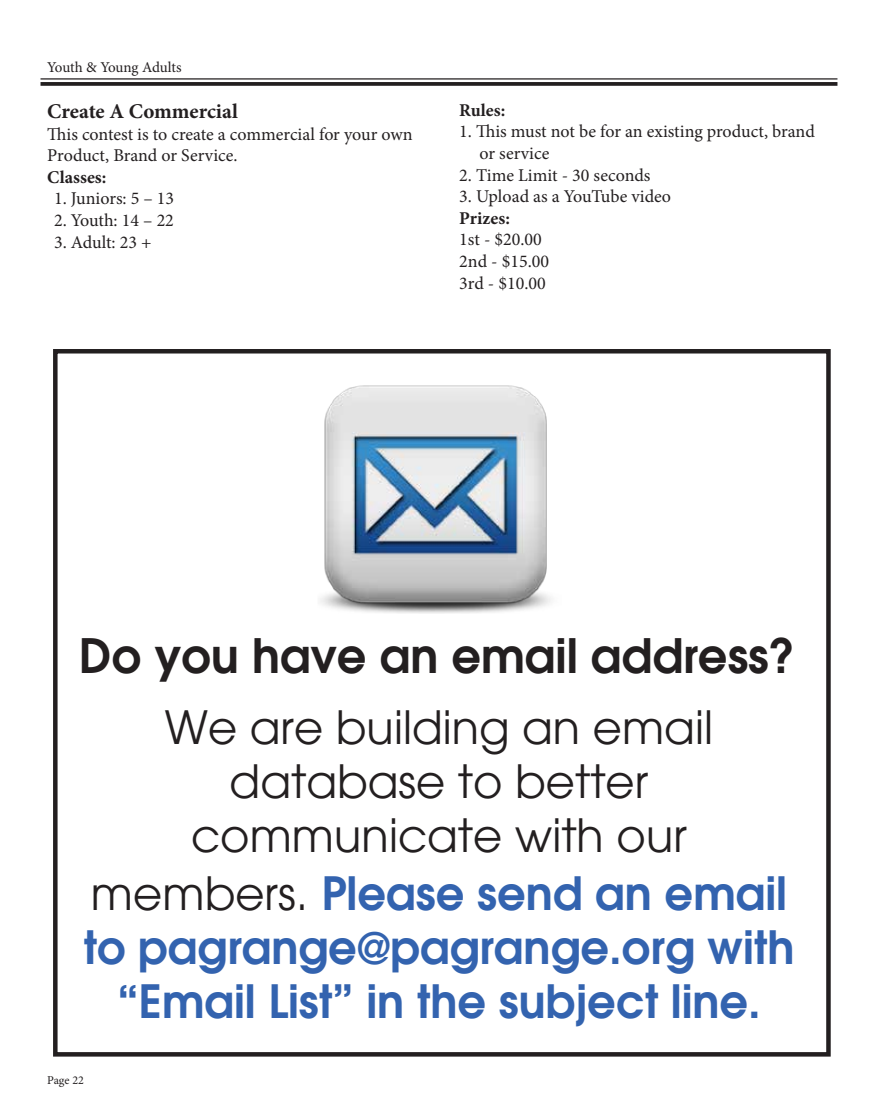
<style>
.page{position:relative;width:878px;height:1107px;background:#fff}
.page>*{position:absolute;margin:0;border:0;box-sizing:border-box;transform-origin:0 0}
.t1{font:600 46.5px "Avant Garde";color:#231f20}
.t2{font:600 45px/54.8px "Avant Garde";color:#3363af;text-align:center}
.t3{font:700 21px "Minion Pro";color:#231f20}
.t4{font:18px/21.6px "Minion Pro";color:#231f20}
.t5{font:700 18px "Minion Pro";color:#231f20}
.t6{font:15px "Minion Pro";letter-spacing:-.01em;color:#231f20}
.t7{font:12px "Minion Pro";letter-spacing:-.005em;color:#231f20}
.s1{font-weight:400;color:#231f20}
</style>
<div class="page">
<hr style="left:40px;top:78px;width:797px;height:2px;background:#231f20">
<svg style="left:40px;top:82px;width:797px;height:4px;background:#302c2d"></svg>
<div style="left:53px;top:349px;width:777px;height:708px;border:4px solid #231f20"></div>
<img style="left:320px;top:385px;width:231px;height:228px">
<p class="t6" style="left:47px;top:57px;width:136px">Youth &amp; Young Adults</p>
<p class="t3" style="left:47px;top:97px;width:192px">Create A Commercial</p>
<p class="t4" style="left:47px;top:123px;width:367px">This contest is to create a commercial for your own<br>Product, Brand or Service.</p>
<p class="t5" style="left:47px;top:164px;width:61px">Classes:</p>
<p class="t4" style="left:54px;top:188px;width:122px">1. Juniors: 5 – 13</p>
<p class="t4" style="left:54px;top:210px;width:121px">2. Youth: 14 – 22</p>
<p class="t4" style="left:54px;top:231px;width:99px">3. Adult: 23 +</p>
<p class="t5" style="left:459px;top:97px;width:48px">Rules:</p>
<p class="t4" style="left:479px;top:121px;width:337px;text-indent:-20px">1. This must not be for an existing product, brand or service</p>
<p class="t4" style="left:459px;top:164px;width:193px">2. Time Limit - 30 seconds</p>
<p class="t4" style="left:459px;top:186px;width:213px">3. Upload as a YouTube video</p>
<p class="t5" style="left:459px;top:205px;width:52px">Prizes:</p>
<p class="t4" style="left:459px;top:229px;width:91px">1st - $20.00<br>2nd - $15.00<br>3rd - $10.00</p>
<h1 class="t1" style="left:79px;top:626px;width:717px">Do you have an email address?</h1>
<h2 class="t2" style="left:84px;top:700px;width:712px"><span class="s1">We are building an email database to better communicate with our members.</span> Please send an email to pagrange@pagrange.org with “Email List” in the subject line.</h2>
<p class="t7" style="left:47px;top:1072px;width:38px">Page 22</p>
</div>
